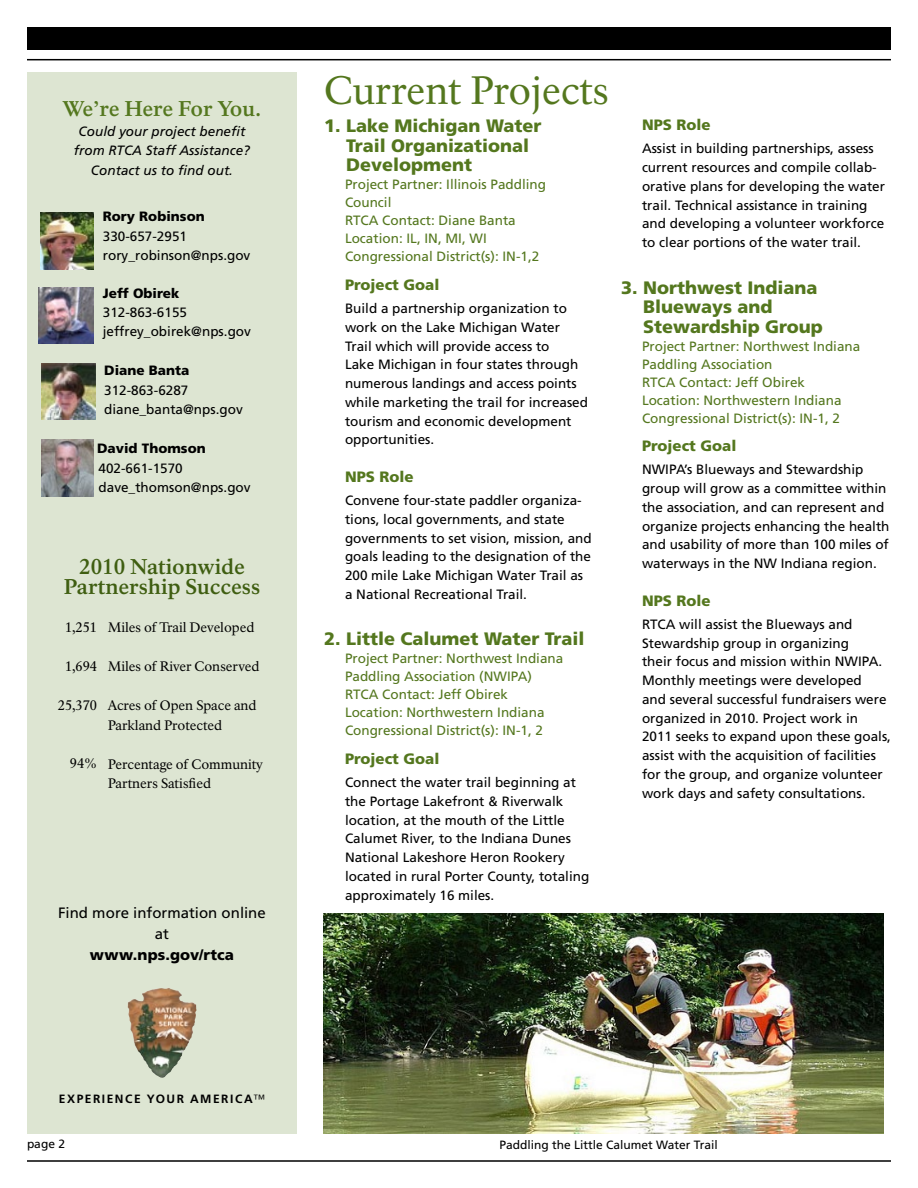
<style>
.page{position:relative;width:918px;height:1188px;background:#fff}
.page>*{position:absolute;margin:0;border:0;box-sizing:border-box;transform-origin:0 0}
.t1{font:39px "NPS Rawlinson OT";color:#54771e}
.t2{font:700 21px/19.5px "NPS Rawlinson OT";color:#3f5e11;text-align:center}
.t3{font:700 21px "NPS Rawlinson OT";letter-spacing:-.015em;color:#54771e}
.t4{font:900 18px/19.5px "Frutiger LT Std";color:#54771e}
.t5{font:900 15px "Frutiger LT Std";color:#54771e}
.t6{font:15px/21px "Frutiger LT Std";color:#000;text-align:center}
.t7{font:900 15px "Frutiger LT Std";letter-spacing:.01em;color:#000}
.t8{font:13.5px/18.8px "Frutiger LT Std";color:#000}
.t9{font:13.5px/18px "Frutiger LT Std";color:#54771e}
.t10{font:13.5px/19.5px "NPS Rawlinson OT";color:#000}
.t11{font:italic 13.5px/19.5px "Frutiger LT Std";color:#000;text-align:center}
.t12{font:900 13.5px "Frutiger LT Std";color:#000}
.t13{font:12px "Frutiger LT Std";color:#000}
.t14{font:700 12px "Frutiger LT Std";letter-spacing:.13em;color:#000}
.s1{font-weight:300}
</style>
<div class="page">
<div style="left:27px;top:72px;width:270px;height:1062px;background:#dde5d2"></div>
<img style="left:128px;top:988px;width:47px;height:90px">
<div style="left:27px;top:27px;width:864px;height:23px;background:#000"></div>
<hr style="left:27px;top:59px;width:864px;height:1px;background:#000">
<hr style="left:27px;top:1160px;width:864px;height:2px;background:#000">
<img style="left:324px;top:914px;width:559px;height:220px">
<img style="left:39px;top:287px;width:55px;height:56px">
<img style="left:40px;top:212px;width:54px;height:58px">
<img style="left:41px;top:440px;width:53px;height:57px">
<img style="left:41px;top:364px;width:54px;height:55px">
<h2 class="t3" style="left:62px;top:96px;width:201px">We’re Here For You.</h2>
<p class="t11" style="left:74px;top:121px;width:178px">Could your project benefit from RTCA Staff Assistance?<br>Contact us to find out.</p>
<p class="t12" style="left:103px;top:208px;width:103px">Rory Robinson</p>
<p class="t8" style="left:103px;top:226px;width:149px;line-height:19.5px">330-657-2951 rory_robinson@nps.gov</p>
<p class="t12" style="left:103px;top:285px;width:78px">Jeff Obirek</p>
<p class="t8" style="left:103px;top:303px;width:150px;line-height:19.5px">312-863-6155 jeffrey_obirek@nps.gov</p>
<p class="t12" style="left:104px;top:363px;width:87px">Diane Banta</p>
<p class="t8" style="left:104px;top:381px;width:140px;line-height:19.5px">312-863-6287 diane_banta@nps.gov</p>
<p class="t12" style="left:97px;top:441px;width:110px">David Thomson</p>
<p class="t8" style="left:99px;top:459px;width:154px;line-height:19.5px">402-661-1570 dave_thomson@nps.gov</p>
<h2 class="t2" style="left:64px;top:558px;width:198px">2010 Nationwide<br>Partnership Success</h2>
<p class="t10" style="left:65px;top:618px;width:34px">1,251</p>
<p class="t10" style="left:65px;top:657px;width:34px">1,694</p>
<p class="t10" style="left:58px;top:696px;width:41px">25,370</p>
<p class="t10" style="left:70px;top:754px;width:29px">94%</p>
<p class="t10" style="left:108px;top:618px;width:148px">Miles of Trail Developed</p>
<p class="t10" style="left:108px;top:657px;width:153px">Miles of River Conserved</p>
<p class="t10" style="left:108px;top:696px;width:150px">Acres of Open Space and<br>Parkland Protected</p>
<p class="t10" style="left:108px;top:754px;width:157px">Percentage of Community<br>Partners Satisfied</p>
<p class="t6" style="left:58px;top:902px;width:209px">Find more information online at</p>
<p class="t7" style="left:90px;top:946px;width:145px">www.nps.gov/rtca</p>
<p class="t14" style="left:59px;top:1091px;width:208px">EXPERIENCE YOUR AM ERICA<span class="s1">™</span></p>
<p class="t13" style="left:27px;top:1136px;width:40px">page 2</p>
<h1 class="t1" style="left:324px;top:66px;width:286px">Current Projects</h1>
<h3 class="t4" style="left:346px;top:116px;width:197px;text-indent:-22px">1. Lake Michigan Water<br>Trail Organizational<br>Development</h3>
<p class="t9" style="left:345px;top:176px;width:203px">Project Partner: Illinois Paddling<br>Council<br>RTCA Contact: Diane Banta<br>Location: IL, IN, MI, WI<br>Congressional District(s): IN-1,2</p>
<p class="t5" style="left:345px;top:275px;width:96px">Project Goal</p>
<p class="t8" style="left:345px;top:299px;width:245px">Build a partnership organization to work on the Lake Michigan Water Trail which will provide access to<br>Lake Michigan in four states through numerous landings and access points while marketing the trail for increased tourism and economic development opportunities.</p>
<p class="t5" style="left:345px;top:467px;width:70px">NPS Role</p>
<p class="t8" style="left:345px;top:491px;width:248px">Convene four-state paddler organiza&shy;tions, local governments, and state governments to set vision, mission, and goals leading to the designation of the 200 mile Lake Michigan Water Trail as a National Recreational Trail.</p>
<h3 class="t4" style="left:324px;top:629px;width:262px">2. Little Calumet Water Trail</h3>
<p class="t9" style="left:345px;top:650px;width:220px">Project Partner: Northwest Indiana<br>Paddling Association (NWIPA)<br>RTCA Contact: Jeff Obirek<br>Location: Northwestern Indiana<br>Congressional District(s): IN-1, 2</p>
<p class="t5" style="left:345px;top:749px;width:96px">Project Goal</p>
<p class="t8" style="left:345px;top:773px;width:246px">Connect the water trail beginning at the Portage Lakefront &amp; Riverwalk location, at the mouth of the Little Calumet River, to the Indiana Dunes National Lakeshore Heron Rookery located in rural Porter County, totaling approximately 16 miles.</p>
<p class="t5" style="left:642px;top:116px;width:70px">NPS Role</p>
<p class="t8" style="left:642px;top:139px;width:245px">Assist in building partnerships, assess current resources and compile collab&shy;orative plans for developing the water trail. Technical assistance in training and developing a volunteer workforce to clear portions of the water trail.</p>
<h3 class="t4" style="left:643px;top:277px;width:181px;text-indent:-22px">3. Northwest Indiana<br>Blueways and<br>Stewardship Group</h3>
<p class="t9" style="left:642px;top:337px;width:220px">Project Partner: Northwest Indiana<br>Paddling Association<br>RTCA Contact: Jeff Obirek<br>Location: Northwestern Indiana<br>Congressional District(s): IN-1, 2</p>
<p class="t5" style="left:642px;top:437px;width:96px">Project Goal</p>
<p class="t8" style="left:642px;top:460px;width:249px">NWIPA’s Blueways and Stewardship group will grow as a committee within the association, and can represent and organize projects enhancing the health and usability of more than 100 miles of waterways in the NW Indiana region.</p>
<p class="t5" style="left:642px;top:591px;width:70px">NPS Role</p>
<p class="t8" style="left:642px;top:615px;width:251px">RTCA will assist the Blueways and Stewardship group in organizing<br>their focus and mission within NWIPA.<br>Monthly meetings were developed<br>and several successful fundraisers were organized in 2010. Project work in 2011 seeks to expand upon these goals, assist with the acquisition of facilities for the group, and organize volunteer work days and safety consultations.</p>
<p class="t13" style="left:499px;top:1138px;width:220px">Paddling the Little Calumet Water Trail</p>
</div>
